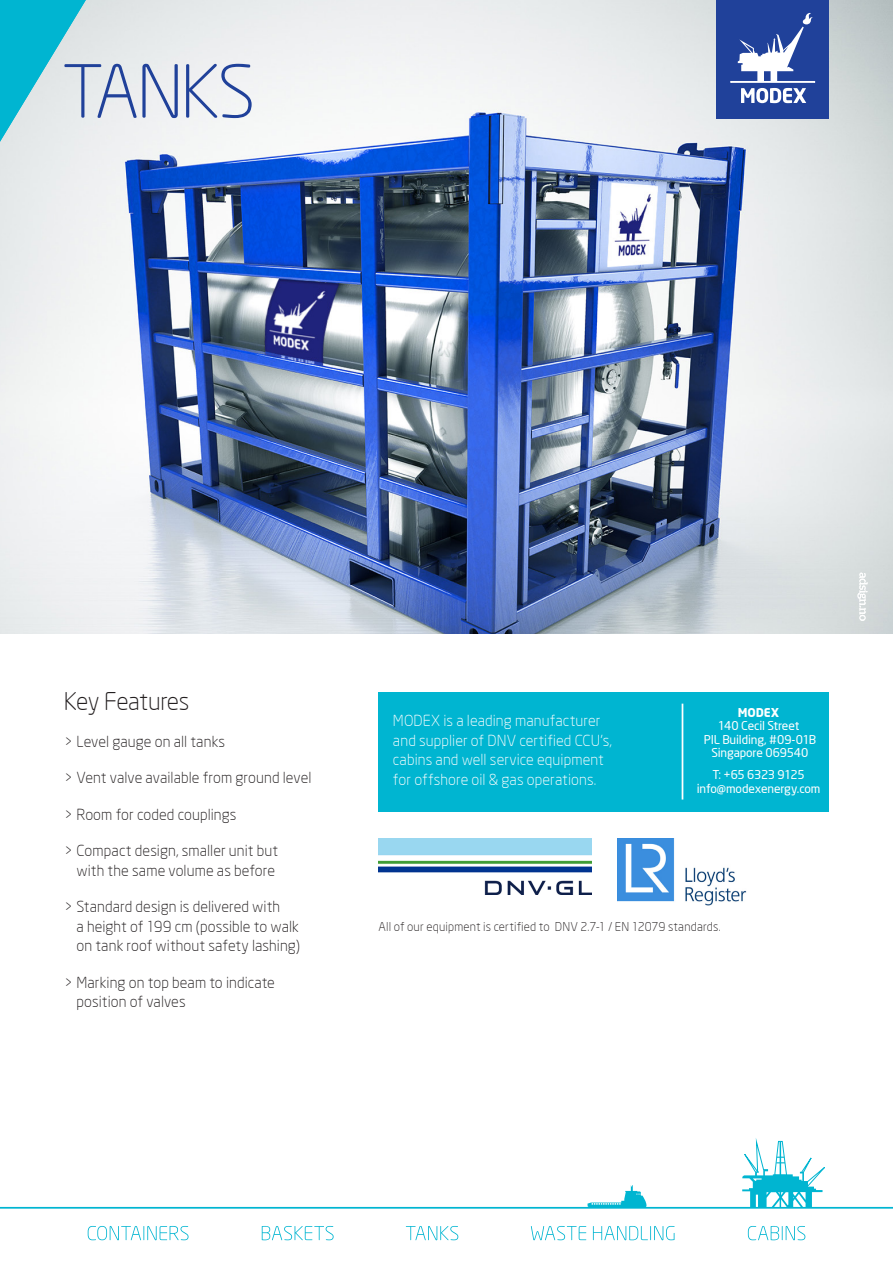
<style>
.page{position:relative;width:893px;height:1263px;background:#fff}
.page>*{position:absolute;margin:0;border:0;box-sizing:border-box;transform-origin:0 0}
.t1{font:300 72px "Neo Sans";letter-spacing:-.04em;color:#20419a}
.t2{font:300 24px "Neo Sans";letter-spacing:-.02em;color:#231f20}
.t3{font:300 15px/19.5px "Neo Sans";letter-spacing:.005em;color:#231f20}
.t4{font:300 15px/19.5px "Neo Sans";letter-spacing:.005em;color:#fff}
.t5{font:12px/13.5px "Neo Sans";letter-spacing:-.015em;color:#fff;text-align:center}
.t6{font:300 12px "Neo Sans";letter-spacing:.015em;color:#231f20}
.t7{font:700 12px "Neo Sans";letter-spacing:-.005em;color:#fff}
</style>
<div class="page">
<img style="left:0;top:0;width:893px;height:633px">
<svg style="left:587px;top:1185px;width:63px;height:22px"></svg>
<svg style="left:738px;top:1138px;width:92px;height:69px"></svg>
<svg style="left:88px;top:1226px;width:717px;height:14px"></svg>
<hr style="left:0;top:1207px;width:893px;height:2px;background:#00b5d1">
<div style="left:717px;top:0;width:112px;height:119px;background:#20419a"></div>
<div style="left:731px;top:81px;width:84px;height:1px;border:1px solid #fff"></div>
<svg style="left:741px;top:88px;width:65px;height:15px"></svg>
<svg style="left:738px;top:13px;width:75px;height:69px"></svg>
<svg style="left:0;top:0;width:94px;height:163px;background:#89d3df"></svg>
<svg style="left:858px;top:573px;width:9px;height:48px"></svg>
<div style="left:378px;top:692px;width:451px;height:119px;background:#00b5d1"></div>
<hr style="left:682px;top:704px;width:1px;height:95px;background:#fff">
<img style="left:379px;top:838px;width:212px;height:57px">
<img style="left:617px;top:838px;width:129px;height:68px">
<p class="t1" style="left:62px;top:48px;width:195px">TANKS</p>
<p class="t2" style="left:64px;top:687px;width:127px">Key Features</p>
<p class="t3" style="left:64px;top:731px;width:163px">&gt; Level gauge on all tanks</p>
<p class="t3" style="left:64px;top:768px;width:249px">&gt; Vent valve available from ground level</p>
<p class="t3" style="left:64px;top:804px;width:174px">&gt; Room for coded couplings</p>
<p class="t3" style="left:64px;top:841px;width:216px;text-align:right">&gt; Compact design, smaller unit but with the same volume as before</p>
<p class="t3" style="left:77px;top:897px;width:225px;text-indent:-13px">&gt; Standard design is delivered with<br>a height of 199 cm (possible to walk on tank roof without safety lashing)</p>
<p class="t3" style="left:77px;top:972px;width:200px;text-indent:-13px">&gt; Marking on top beam to indicate position of valves</p>
<p class="t4" style="left:393px;top:711px;width:221px">MODEX is a leading manufacturer and supplier of DNV certified CCU’s, cabins and well service equipment for offshore oil &amp; gas operations.</p>
<p class="t7" style="left:738px;top:705px;width:43px">MODEX</p>
<p class="t5" style="left:704px;top:719px;width:114px">140 Cecil Street<br>PIL Building, #09-01B<br>Singapore 069540</p>
<p class="t5" style="left:697px;top:768px;width:125px">T: +65 6323 9125 info@modexenergy.com</p>
<p class="t6" style="left:379px;top:919px;width:344px">All of our equipment is certified to DNV 2.7-1 / EN 12079 standards.</p>
</div>
